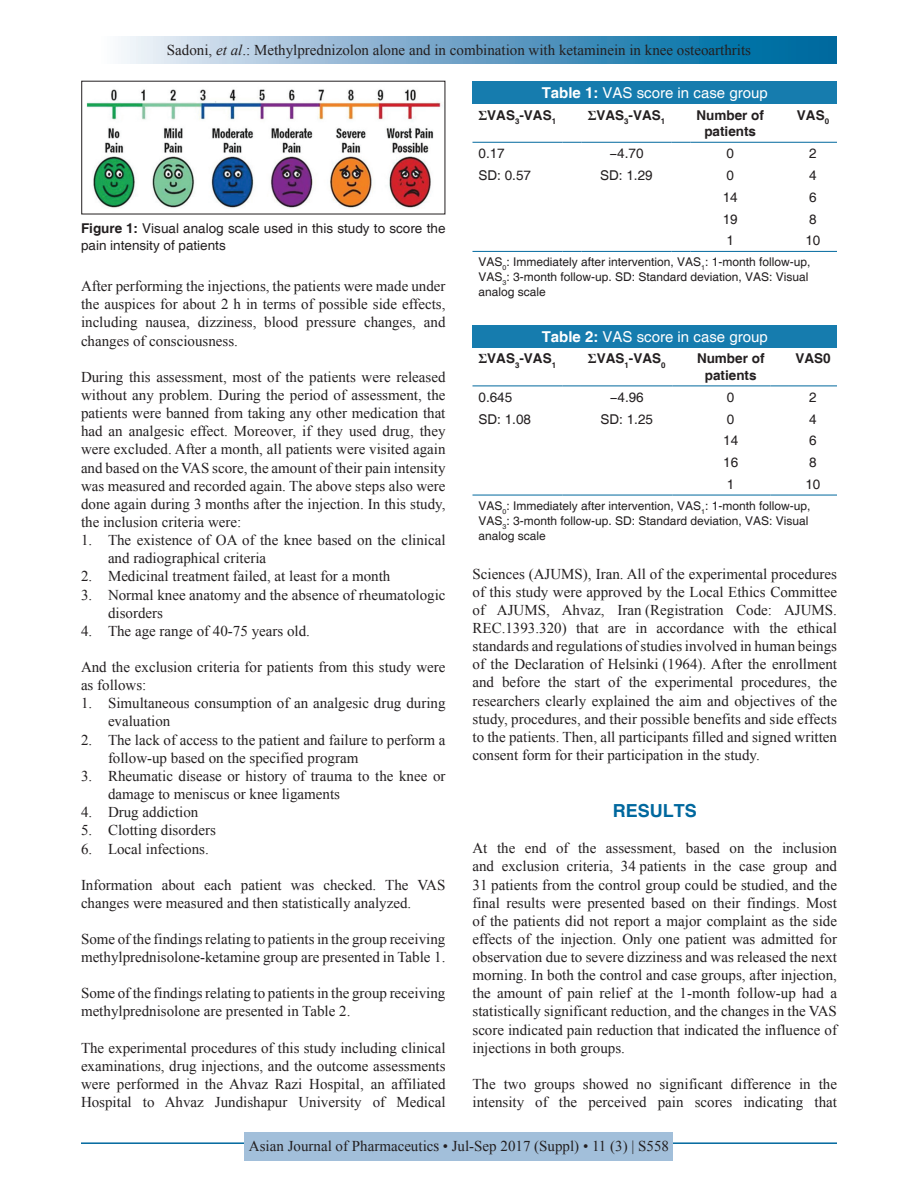
<style>
.page{position:relative;width:918px;height:1188px;background:#fff}
.page>*{position:absolute;margin:0;border:0;box-sizing:border-box;transform-origin:0 0}
.t1{font:700 18px "Helvetica";color:#00689e}
.TX{font:15px/18.1px "Times New Roman";color:#231f20;text-align:justify}
.TX_No_After_Space{font:15px/18.1px "Times New Roman";color:#231f20;text-align:justify}
.L{font:15px/18.1px "Times New Roman";color:#231f20}
.RF{font:15px "Times New Roman";color:#231f20}
.TT{font:15px "Helvetica";color:#fff}
.LL{font:15px "Times New Roman";color:#231f20}
.TCH{font:700 13.5px/16.5px "Helvetica";color:#231f20;text-align:center}
.FGC{font:13.5px/16.5px "Helvetica";color:#231f20}
.TB{font:13.5px "Helvetica";color:#231f20}
.TBL{font:13.5px "Helvetica";color:#231f20}
.TFN{font:12px/15px "Helvetica";color:#231f20}
.s1{font-style:italic}
.s2{font-weight:700}
.s3{font-family:"Times New Roman"}
</style>
<div class="page">
<div style="left:81px;top:37px;width:756px;height:27px;background:linear-gradient(to right,#fcf4fb,#005d99)"></div>
<hr style="left:81px;top:1142px;width:756px;height:2px;background:#00689e">
<div style="left:245px;top:1132px;width:428px;height:28px;background:#a2bfda"></div>
<img style="left:86px;top:89px;width:357px;height:119px">
<div style="left:472px;top:81px;width:365px;height:23px;background:#167cae"></div>
<hr style="left:472px;top:251px;width:90px;height:1px;background:#00689e">
<svg style="left:562px;top:251px;width:20px;height:1px"></svg>
<hr style="left:582px;top:251px;width:90px;height:1px;background:#00689e">
<svg style="left:672px;top:251px;width:18px;height:1px"></svg>
<hr style="left:690px;top:251px;width:80px;height:1px;background:#00689e">
<svg style="left:770px;top:251px;width:19px;height:1px"></svg>
<hr style="left:789px;top:251px;width:48px;height:1px;background:#00689e">
<hr style="left:472px;top:142px;width:90px;height:1px;background:#00689e">
<svg style="left:562px;top:142px;width:20px;height:1px"></svg>
<hr style="left:582px;top:142px;width:90px;height:1px;background:#00689e">
<svg style="left:672px;top:142px;width:18px;height:1px"></svg>
<hr style="left:690px;top:142px;width:80px;height:1px;background:#00689e">
<svg style="left:770px;top:142px;width:19px;height:1px"></svg>
<hr style="left:789px;top:142px;width:48px;height:1px;background:#00689e">
<div style="left:472px;top:325px;width:365px;height:23px;background:#167cae"></div>
<hr style="left:472px;top:495px;width:90px;height:1px;background:#00689e">
<svg style="left:562px;top:495px;width:19px;height:1px"></svg>
<hr style="left:581px;top:495px;width:91px;height:1px;background:#00689e">
<svg style="left:672px;top:495px;width:19px;height:1px"></svg>
<hr style="left:691px;top:495px;width:80px;height:1px;background:#00689e">
<svg style="left:771px;top:495px;width:18px;height:1px"></svg>
<hr style="left:789px;top:495px;width:48px;height:1px;background:#00689e">
<hr style="left:472px;top:386px;width:90px;height:1px;background:#00689e">
<svg style="left:562px;top:386px;width:19px;height:1px"></svg>
<hr style="left:581px;top:386px;width:91px;height:1px;background:#00689e">
<svg style="left:672px;top:386px;width:19px;height:1px"></svg>
<hr style="left:691px;top:386px;width:80px;height:1px;background:#00689e">
<svg style="left:771px;top:386px;width:18px;height:1px"></svg>
<hr style="left:789px;top:386px;width:48px;height:1px;background:#00689e">
<p class="TX" style="left:167px;top:41px;width:586px">Sadoni, <span class="s1">et al</span>.: Methylprednizolon alone and in combination with ketaminein in knee osteoarthrits</p>
<p class="FGC" style="left:81px;top:221px;width:366px"><span class="s2">Figure 1:</span> Visual analog scale used in this study to score the pain intensity of patients</p>
<p class="TX" style="left:81px;top:277px;width:366px">After performing the injections, the patients were made under the auspices for about 2 h in terms of possible side effects, including nausea, dizziness, blood pressure changes, and changes of consciousness.</p>
<p class="TX_No_After_Space" style="left:81px;top:367px;width:366px">During this assessment, most of the patients were released without any problem. During the period of assessment, the patients were banned from taking any other medication that had an analgesic effect. Moreover, if they used drug, they were excluded. After a month, all patients were visited again and based on the VAS score, the amount of their pain intensity was measured and recorded again. The above steps also were done again during 3 months after the injection. In this study, the inclusion criteria were:</p>
<p class="L" style="left:108px;top:531px;width:339px;text-indent:-27px">1. The existence of OA of the knee based on the clinical and radiographical criteria</p>
<p class="L" style="left:81px;top:567px;width:311px">2. Medicinal treatment failed, at least for a month</p>
<p class="L" style="left:108px;top:585px;width:339px;text-indent:-27px">3. Normal knee anatomy and the absence of rheumatologic disorders</p>
<p class="LL" style="left:81px;top:620px;width:231px">4. The age range of 40‑75 years old.</p>
<p class="TX_No_After_Space" style="left:81px;top:657px;width:366px">And the exclusion criteria for patients from this study were as follows:</p>
<p class="L" style="left:108px;top:694px;width:339px;text-indent:-27px">1. Simultaneous consumption of an analgesic drug during evaluation</p>
<p class="L" style="left:108px;top:730px;width:339px;text-indent:-27px">2. The lack of access to the patient and failure to perform a follow‑up based on the specified program</p>
<p class="L" style="left:108px;top:766px;width:339px;text-indent:-27px">3. Rheumatic disease or history of trauma to the knee or damage to meniscus or knee ligaments</p>
<p class="L" style="left:81px;top:803px;width:119px">4. Drug addiction</p>
<p class="L" style="left:81px;top:821px;width:136px">5. Clotting disorders</p>
<p class="LL" style="left:81px;top:838px;width:129px">6. Local infections.</p>
<p class="TX" style="left:81px;top:875px;width:366px">Information about each patient was checked. The VAS changes were measured and then statistically analyzed.</p>
<p class="TX" style="left:81px;top:929px;width:366px">Some of the findings relating to patients in the group receiving methylprednisolone‑ketamine group are presented in Table 1.</p>
<p class="TX" style="left:81px;top:984px;width:366px">Some of the findings relating to patients in the group receiving methylprednisolone are presented in Table 2.</p>
<p class="TX" style="left:81px;top:1038px;width:366px">The experimental procedures of this study including clinical examinations, drug injections, and the outcome assessments were performed in the Ahvaz Razi Hospital, an affiliated Hospital to Ahvaz Jundishapur University of Medical</p>
<p class="TT" style="left:542px;top:84px;width:227px"><span class="s2">Table 1:</span> VAS score in case group</p>
<p class="TCH" style="left:478px;top:107px;width:79px"><span class="s3">Σ</span>VAS<sub>3</sub>‑VAS<sub>1</sub></p>
<p class="TCH" style="left:588px;top:107px;width:79px"><span class="s3">Σ</span>VAS<sub>3</sub>‑VAS<sub>1</sub></p>
<p class="TCH" style="left:696px;top:107px;width:69px">Number of patients</p>
<p class="TCH" style="left:797px;top:107px;width:34px">VAS<sub>0</sub></p>
<p class="TB" style="left:478px;top:146px;width:28px">0.17</p>
<p class="TB" style="left:609px;top:146px;width:36px">−4.70</p>
<p class="TB" style="left:726px;top:146px;width:9px">0</p>
<p class="TB" style="left:809px;top:146px;width:9px">2</p>
<p class="TB" style="left:478px;top:167px;width:54px">SD: 0.57</p>
<p class="TB" style="left:600px;top:167px;width:54px">SD: 1.29</p>
<p class="TB" style="left:726px;top:167px;width:9px">0</p>
<p class="TB" style="left:809px;top:167px;width:9px">4</p>
<p class="TB" style="left:723px;top:189px;width:17px">14</p>
<p class="TB" style="left:809px;top:189px;width:9px">6</p>
<p class="TB" style="left:723px;top:211px;width:17px">19</p>
<p class="TB" style="left:809px;top:211px;width:9px">8</p>
<p class="TBL" style="left:726px;top:233px;width:9px">1</p>
<p class="TBL" style="left:805px;top:233px;width:17px">10</p>
<p class="TFN" style="left:478px;top:255px;width:333px">VAS<sub>0</sub>: Immediately after intervention, VAS<sub>1</sub>: 1‑month follow‑up,<br>VAS<sub>3</sub>: 3‑month follow‑up. SD: Standard deviation, VAS: Visual analog scale</p>
<p class="TT" style="left:542px;top:328px;width:227px"><span class="s2">Table 2:</span> VAS score in case group</p>
<p class="TCH" style="left:478px;top:351px;width:79px"><span class="s3">Σ</span>VAS<sub>3</sub>‑VAS<sub>1</sub></p>
<p class="TCH" style="left:588px;top:351px;width:79px"><span class="s3">Σ</span>VAS<sub>1</sub>‑VAS<sub>0</sub></p>
<p class="TCH" style="left:697px;top:351px;width:69px">Number of patients</p>
<p class="TCH" style="left:795px;top:351px;width:37px">VAS0</p>
<p class="TB" style="left:478px;top:389px;width:35px">0.645</p>
<p class="TB" style="left:610px;top:389px;width:36px">−4.96</p>
<p class="TB" style="left:727px;top:389px;width:9px">0</p>
<p class="TB" style="left:809px;top:389px;width:9px">2</p>
<p class="TB" style="left:478px;top:411px;width:54px">SD: 1.08</p>
<p class="TB" style="left:600px;top:411px;width:54px">SD: 1.25</p>
<p class="TB" style="left:727px;top:411px;width:9px">0</p>
<p class="TB" style="left:809px;top:411px;width:9px">4</p>
<p class="TB" style="left:723px;top:433px;width:17px">14</p>
<p class="TB" style="left:809px;top:433px;width:9px">6</p>
<p class="TB" style="left:723px;top:455px;width:17px">16</p>
<p class="TB" style="left:809px;top:455px;width:9px">8</p>
<p class="TBL" style="left:727px;top:476px;width:9px">1</p>
<p class="TBL" style="left:805px;top:476px;width:17px">10</p>
<p class="TFN" style="left:478px;top:499px;width:333px">VAS<sub>0</sub>: Immediately after intervention, VAS<sub>1</sub>: 1‑month follow‑up,<br>VAS<sub>3</sub>: 3‑month follow‑up. SD: Standard deviation, VAS: Visual analog scale</p>
<p class="TX" style="left:472px;top:564px;width:366px">Sciences (AJUMS), Iran. All of the experimental procedures of this study were approved by the Local Ethics Committee of AJUMS, Ahvaz, Iran (Registration Code: AJUMS.<br>REC.1393.320) that are in accordance with the ethical standards and regulations of studies involved in human beings of the Declaration of Helsinki (1964). After the enrollment and before the start of the experimental procedures, the researchers clearly explained the aim and objectives of the study, procedures, and their possible benefits and side effects to the patients. Then, all participants filled and signed written consent form for their participation in the study.</p>
<h1 class="t1" style="left:613px;top:800px;width:86px">RESULTS</h1>
<p class="TX" style="left:472px;top:839px;width:366px">At the end of the assessment, based on the inclusion and exclusion criteria, 34 patients in the case group and 31 patients from the control group could be studied, and the final results were presented based on their findings. Most of the patients did not report a major complaint as the side effects of the injection. Only one patient was admitted for observation due to severe dizziness and was released the next morning. In both the control and case groups, after injection, the amount of pain relief at the 1‑month follow‑up had a statistically significant reduction, and the changes in the VAS score indicated pain reduction that indicated the influence of injections in both groups.</p>
<p class="TX" style="left:472px;top:1074px;width:366px">The two groups showed no significant difference in the intensity of the perceived pain scores indicating that</p>
<p class="RF" style="left:249px;top:1136px;width:422px">Asian Journal of Pharmaceutics • Jul-Sep 2017 (Suppl) • 11 (3) | S558</p>
</div>
